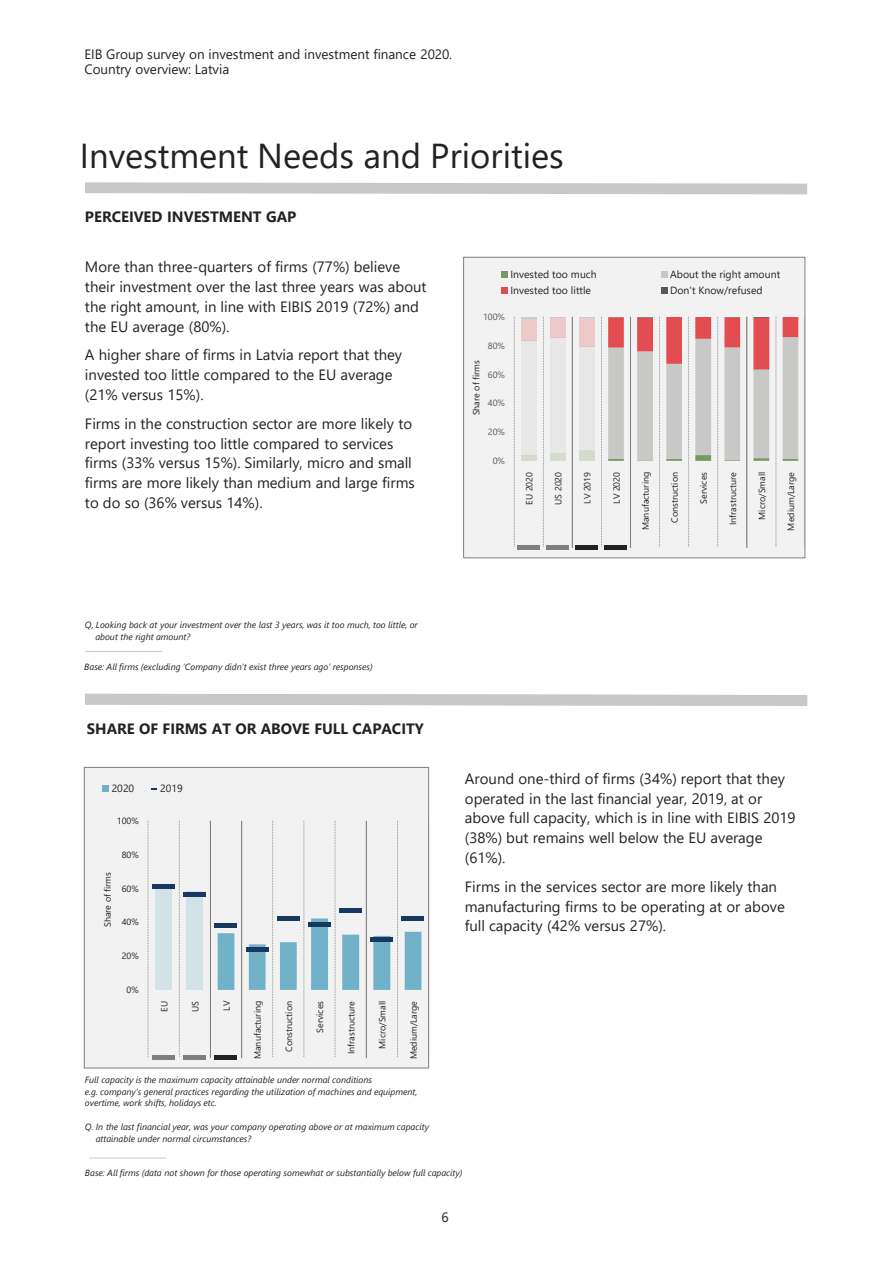
<style>
.page{position:relative;width:893px;height:1263px;background:#fff}
.page>*{position:absolute;margin:0;border:0;box-sizing:border-box;transform-origin:0 0}
.t1{font:34.5px "Segoe UI";color:#222223}
.t2{font:15px/19.8px "Segoe UI";color:#222223}
.t3{font:700 15px "Segoe UI";color:#222223}
.t4{font:13.5px/15.3px "Segoe UI";color:#222223}
.t5{font:10.5px "Segoe UI";letter-spacing:.005em;color:#222223}
.t6{font:italic 9px/11.9px "Segoe UI";color:#222223}
.t7{font:9px "Segoe UI";color:#222223}
.t8{font:9px "Segoe UI";color:#58585b}
</style>
<div class="page">
<svg style="left:85px;top:182px;width:723px;height:13px;background:#d1d2d0"></svg>
<div style="left:464px;top:257px;width:341px;height:301px;background:#f2f2f2"></div>
<svg style="left:514px;top:317px;width:1px;height:230px"></svg>
<svg style="left:543px;top:317px;width:1px;height:230px"></svg>
<svg style="left:601px;top:317px;width:1px;height:230px"></svg>
<div style="left:521px;top:455px;width:16px;height:6px;background:#d3dccd"></div>
<div style="left:550px;top:453px;width:16px;height:8px;background:#d3dccd"></div>
<div style="left:579px;top:450px;width:16px;height:11px;background:#d3dccd"></div>
<div style="left:521px;top:340px;width:16px;height:115px;background:#e7e7e7"></div>
<div style="left:550px;top:338px;width:16px;height:115px;background:#e7e7e7"></div>
<div style="left:579px;top:346px;width:16px;height:104px;background:#e7e7e7"></div>
<div style="left:521px;top:319px;width:16px;height:21px;background:#eec9ca"></div>
<div style="left:550px;top:318px;width:16px;height:20px;background:#eec9ca"></div>
<div style="left:579px;top:318px;width:16px;height:28px;background:#eec9ca"></div>
<svg style="left:521px;top:317px;width:16px;height:2px"></svg>
<svg style="left:550px;top:317px;width:16px;height:1px"></svg>
<svg style="left:579px;top:317px;width:16px;height:1px"></svg>
<svg style="left:608px;top:317px;width:190px;height:230px"></svg>
<hr style="left:572px;top:461px;width:1px;height:86px;background:#7f7f7f">
<hr style="left:572px;top:317px;width:1px;height:144px;background:#7f7f7f">
<hr style="left:630px;top:461px;width:1px;height:86px;background:#7f7f7f">
<hr style="left:630px;top:317px;width:1px;height:144px;background:#7f7f7f">
<hr style="left:746px;top:461px;width:1px;height:86px;background:#7f7f7f">
<hr style="left:746px;top:317px;width:1px;height:144px;background:#7f7f7f">
<hr style="left:517px;top:545px;width:23px;height:4px;background:#7f7f7f">
<hr style="left:546px;top:545px;width:23px;height:4px;background:#7f7f7f">
<hr style="left:575px;top:545px;width:23px;height:4px;background:#222223">
<hr style="left:604px;top:545px;width:23px;height:4px;background:#222223">
<div style="left:501px;top:271px;width:7px;height:6px;background:#769a5f"></div>
<svg style="left:661px;top:271px;width:6px;height:6px"></svg>
<div style="left:501px;top:287px;width:7px;height:6px;background:#e24d51"></div>
<svg style="left:661px;top:287px;width:6px;height:6px"></svg>
<div style="left:463px;top:257px;width:342px;height:301px;border:1px solid #7f7f7f"></div>
<svg style="left:85px;top:693px;width:723px;height:13px;background:#cfd0cf"></svg>
<hr style="left:85px;top:651px;width:77px;height:1px;background:#c8c9c7">
<div style="left:84px;top:767px;width:345px;height:301px;background:#f2f2f2"></div>
<svg style="left:148px;top:821px;width:1px;height:236px"></svg>
<svg style="left:179px;top:821px;width:1px;height:236px"></svg>
<div style="left:155px;top:888px;width:17px;height:102px;background:#d2e2e7"></div>
<div style="left:186px;top:891px;width:17px;height:99px;background:#d2e2e7"></div>
<svg style="left:218px;top:821px;width:203px;height:236px"></svg>
<hr style="left:152px;top:885px;width:23px;height:4px;background:#173861">
<div style="left:183px;top:892px;width:23px;height:5px;background:#173861"></div>
<hr style="left:215px;top:923px;width:22px;height:4px;background:#173861">
<hr style="left:246px;top:948px;width:22px;height:4px;background:#173861">
<hr style="left:277px;top:916px;width:23px;height:4px;background:#173861">
<div style="left:308px;top:922px;width:23px;height:5px;background:#173861"></div>
<hr style="left:339px;top:908px;width:23px;height:4px;background:#173861">
<hr style="left:370px;top:937px;width:23px;height:4px;background:#173861">
<hr style="left:402px;top:916px;width:22px;height:4px;background:#173861">
<hr style="left:210px;top:990px;width:1px;height:67px;background:#7f7f7f">
<hr style="left:210px;top:821px;width:1px;height:169px;background:#7f7f7f">
<hr style="left:241px;top:990px;width:1px;height:67px;background:#7f7f7f">
<hr style="left:241px;top:821px;width:1px;height:169px;background:#7f7f7f">
<hr style="left:366px;top:990px;width:1px;height:67px;background:#7f7f7f">
<hr style="left:366px;top:821px;width:1px;height:169px;background:#7f7f7f">
<hr style="left:152px;top:1055px;width:23px;height:4px;background:#7f7f7f">
<hr style="left:183px;top:1055px;width:23px;height:4px;background:#7f7f7f">
<hr style="left:215px;top:1055px;width:22px;height:4px;background:#222223">
<svg style="left:103px;top:786px;width:6px;height:6px"></svg>
<div style="left:84px;top:767px;width:345px;height:301px;border:1px solid #7f7f7f"></div>
<hr style="left:89px;top:1158px;width:77px;height:1px;background:#c8c9c7">
<p class="t4" style="left:84px;top:46px;width:369px">EIB Group survey on investment and investment finance 2020.<br>Country overview: Latvia</p>
<p class="t1" style="left:80px;top:123px;width:485px">Investment Needs and Priorities</p>
<p class="t3" style="left:85px;top:203px;width:213px">PERCEIVED INVESTMENT GAP</p>
<p class="t2" style="left:85px;top:256px;width:343px">More than three-quarters of firms (77%) believe their investment over the last three years was about the right amount, in line with EIBIS 2019 (72%) and the EU average (80%).</p>
<p class="t2" style="left:85px;top:344px;width:319px">A higher share of firms in Latvia report that they invested too little compared to the EU average (21% versus 15%).</p>
<p class="t2" style="left:85px;top:412px;width:331px">Firms in the construction sector are more likely to report investing too little compared to services firms (33% versus 15%). Similarly, micro and small firms are more likely than medium and large firms to do so (36% versus 14%).</p>
<p class="t6" style="left:95px;top:617px;width:324px;text-indent:-10px">Q, Looking back at your investment over the last 3 years, was it too much, too little, or about the right amount?</p>
<p class="t6" style="left:84px;top:660px;width:290px">Base: All firms (excluding ‘Company didn’t exist three years ago’ responses)</p>
<p class="t3" style="left:87px;top:714px;width:339px">SHARE OF FIRMS AT OR ABOVE FULL CAPACITY</p>
<p class="t5" style="left:112px;top:779px;width:24px">2020</p>
<p class="t5" style="left:160px;top:779px;width:24px">2019</p>
<p class="t7" style="left:117px;top:812px;width:23px">100%</p>
<p class="t7" style="left:99px;top:927px;width:56px;rotate:-90deg">Share of firms</p>
<p class="t7" style="left:122px;top:846px;width:19px">80%</p>
<p class="t7" style="left:122px;top:880px;width:19px">60%</p>
<p class="t7" style="left:122px;top:914px;width:19px">40%</p>
<p class="t7" style="left:122px;top:947px;width:19px">20%</p>
<p class="t7" style="left:127px;top:981px;width:14px">0%</p>
<p class="t7" style="left:156px;top:1012px;width:12px;rotate:-90deg">EU</p>
<p class="t7" style="left:187px;top:1012px;width:12px;rotate:-90deg">US</p>
<p class="t7" style="left:218px;top:1011px;width:11px;rotate:-90deg">LV</p>
<p class="t7" style="left:249px;top:1059px;width:60px;rotate:-90deg">Manufacturing</p>
<p class="t7" style="left:280px;top:1052px;width:52px;rotate:-90deg">Construction</p>
<p class="t7" style="left:312px;top:1033px;width:33px;rotate:-90deg">Services</p>
<p class="t7" style="left:343px;top:1054px;width:55px;rotate:-90deg">Infrastructure</p>
<p class="t7" style="left:374px;top:1049px;width:49px;rotate:-90deg">Micro/Small</p>
<p class="t7" style="left:405px;top:1059px;width:60px;rotate:-90deg">Medium/Large</p>
<p class="t5" style="left:510px;top:264px;width:88px">Invested too much</p>
<p class="t5" style="left:670px;top:264px;width:112px">About the right amount</p>
<p class="t5" style="left:510px;top:280px;width:82px">Invested too little</p>
<p class="t5" style="left:670px;top:280px;width:94px">Don't Know/refused</p>
<p class="t8" style="left:483px;top:308px;width:23px">100%</p>
<p class="t7" style="left:468px;top:415px;width:56px;rotate:-90deg">Share of firms</p>
<p class="t8" style="left:488px;top:337px;width:19px">80%</p>
<p class="t8" style="left:488px;top:366px;width:19px">60%</p>
<p class="t8" style="left:488px;top:395px;width:19px">40%</p>
<p class="t8" style="left:488px;top:423px;width:19px">20%</p>
<p class="t8" style="left:493px;top:452px;width:14px">0%</p>
<p class="t7" style="left:521px;top:504px;width:34px;rotate:-90deg">EU 2020</p>
<p class="t7" style="left:550px;top:505px;width:34px;rotate:-90deg">US 2020</p>
<p class="t7" style="left:579px;top:504px;width:33px;rotate:-90deg">LV 2019</p>
<p class="t7" style="left:608px;top:504px;width:33px;rotate:-90deg">LV 2020</p>
<p class="t7" style="left:637px;top:530px;width:60px;rotate:-90deg">Manufacturing</p>
<p class="t7" style="left:666px;top:523px;width:52px;rotate:-90deg">Construction</p>
<p class="t7" style="left:695px;top:504px;width:33px;rotate:-90deg">Services</p>
<p class="t7" style="left:724px;top:525px;width:55px;rotate:-90deg">Infrastructure</p>
<p class="t7" style="left:753px;top:520px;width:49px;rotate:-90deg">Micro/Small</p>
<p class="t7" style="left:782px;top:530px;width:60px;rotate:-90deg">Medium/Large</p>
<p class="t2" style="left:465px;top:767px;width:332px">Around one-third of firms (34%) report that they operated in the last financial year, 2019, at or above full capacity, which is in line with EIBIS 2019 (38%) but remains well below the EU average (61%).</p>
<p class="t2" style="left:465px;top:875px;width:321px">Firms in the services sector are more likely than manufacturing firms to be operating at or above full capacity (42% versus 27%).</p>
<p class="t6" style="left:85px;top:1072px;width:334px">Full capacity is the maximum capacity attainable under normal conditions<br>e.g. company’s general practices regarding the utilization of machines and equipment, overtime, work shifts, holidays etc.</p>
<p class="t6" style="left:96px;top:1120px;width:335px;text-indent:-11px">Q. In the last financial year, was your company operating above or at maximum capacity attainable under normal circumstances?</p>
<p class="t6" style="left:85px;top:1165px;width:379px">Base: All firms (data not shown for those operating somewhat or substantially below full capacity)</p>
<p class="t4" style="left:441px;top:1208px;width:9px">6</p>
</div>
